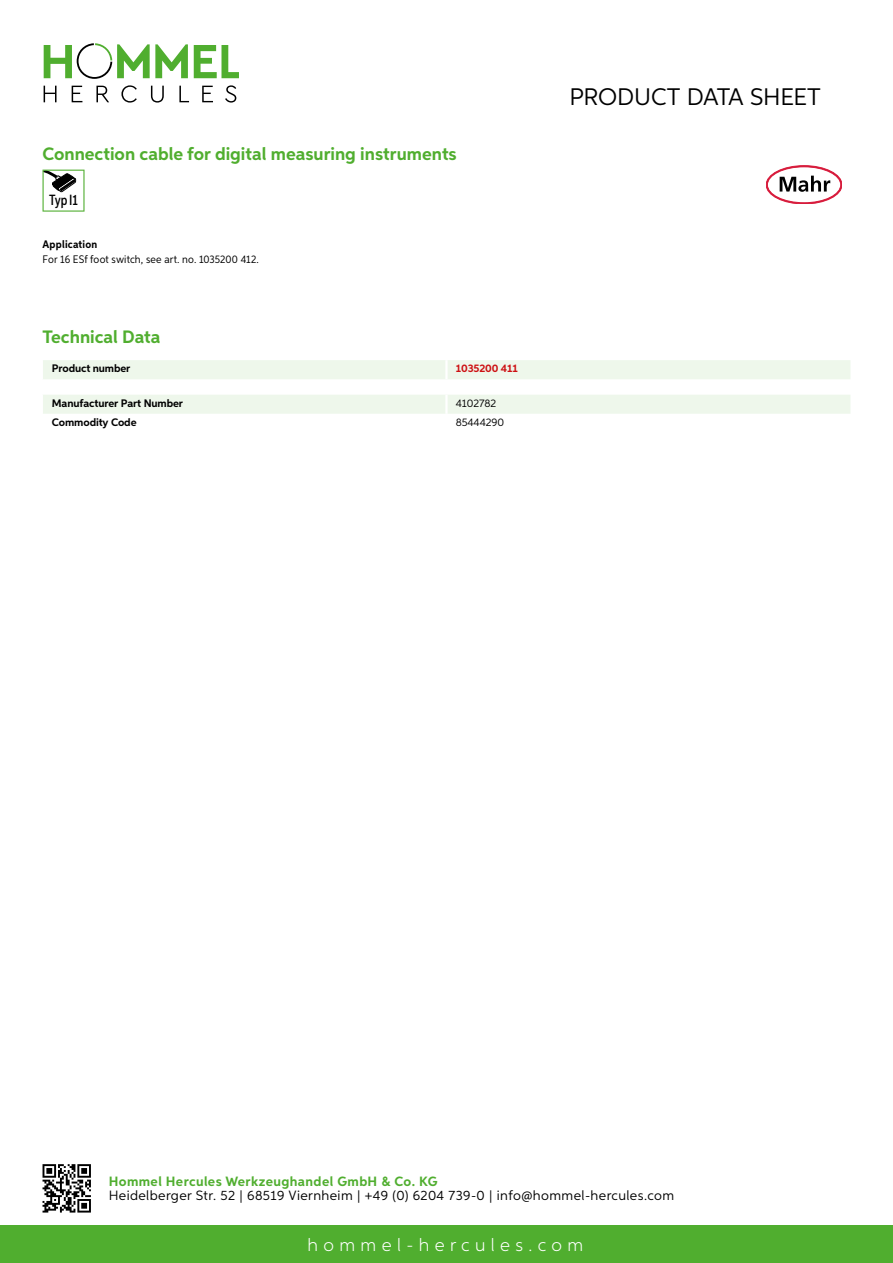
<style>
.page{position:relative;width:893px;height:1263px;background:#fff}
.page>*{position:absolute;margin:0;border:0;box-sizing:border-box;transform-origin:0 0}
.t1{font:24px "Aspira";letter-spacing:-.01em;color:#000}
.t2{font:700 18px "Aspira";color:#50ae2f}
.t3{font:300 18px "Aspira";letter-spacing:.3em;color:#fff}
.t4{font:500 14.85px "Aspira XX Nar";color:#000}
.t5{font:13.5px "Aspira";letter-spacing:.03em;color:#000}
.t6{font:700 13.5px "Aspira";letter-spacing:.03em;color:#50ae2f}
.t7{font:700 10.95px "Aspira";letter-spacing:-.01em;color:#000}
.t8{font:10.95px "Aspira Nar";letter-spacing:.015em;color:#000}
.t9{font:10.95px "Aspira";letter-spacing:-.01em;color:#000}
.t10{font:700 10.95px "Aspira Nar";letter-spacing:.02em;color:#000}
.t11{font:700 10.95px "Aspira";letter-spacing:-.01em;color:#cd1013}
</style>
<div class="page">
<div style="left:0;top:1226px;width:893px;height:37px;background:#50ae2f"></div>
<svg style="left:43px;top:1164px;width:48px;height:48px"></svg>
<svg style="left:194px;top:45px;width:45px;height:33px"></svg>
<svg style="left:44px;top:43px;width:144px;height:36px"></svg>
<svg style="left:44px;top:86px;width:13px;height:16px"></svg>
<svg style="left:72px;top:86px;width:10px;height:16px"></svg>
<svg style="left:96px;top:86px;width:13px;height:16px"></svg>
<svg style="left:121px;top:85px;width:16px;height:18px"></svg>
<svg style="left:151px;top:86px;width:13px;height:17px"></svg>
<svg style="left:179px;top:86px;width:10px;height:16px"></svg>
<svg style="left:202px;top:86px;width:11px;height:16px"></svg>
<svg style="left:225px;top:85px;width:11px;height:18px"></svg>
<div style="left:43px;top:360px;width:807px;height:19px;background:#eef7eb"></div>
<hr style="left:445px;top:360px;width:3px;height:19px;background:#fff">
<div style="left:43px;top:395px;width:807px;height:19px;background:#eef7eb"></div>
<svg style="left:43px;top:170px;width:42px;height:42px"></svg>
<svg style="left:766px;top:166px;width:76px;height:38px"></svg>
<h2 class="t2" style="left:43px;top:142px;width:416px">Connection cable for digital measuring instruments</h2>
<p class="t4" style="left:49px;top:191px;width:30px">TypI1</p>
<p class="t10" style="left:43px;top:237px;width:56px">Application</p>
<p class="t8" style="left:43px;top:252px;width:218px">For 16 ESf foot switch, see art. no. 1035200 412.</p>
<h2 class="t2" style="left:43px;top:326px;width:120px">Technical Data</h2>
<p class="t7" style="left:52px;top:362px;width:80px">Product number</p>
<p class="t11" style="left:456px;top:362px;width:63px">1035200 411</p>
<p class="t7" style="left:52px;top:396px;width:133px">Manufacturer Part Number</p>
<p class="t9" style="left:456px;top:396px;width:42px">4102782</p>
<p class="t7" style="left:52px;top:415px;width:86px">Commodity Code</p>
<p class="t9" style="left:456px;top:415px;width:50px">85444290</p>
<h1 class="t1" style="left:569px;top:82px;width:253px">Product data sh eet</h1>
<p class="t6" style="left:109px;top:1172px;width:330px">Hommel Hercules Werkzeughandel GmbH &amp; Co. KG</p>
<p class="t5" style="left:109px;top:1187px;width:567px">Heidelberger Str. 52 | 68519 Viernheim | +49 (0) 6204 739-0 | info@hommel-hercules.com</p>
<h2 class="t3" style="left:307px;top:1234px;width:277px">hommel-hercules.com</h2>
</div>
